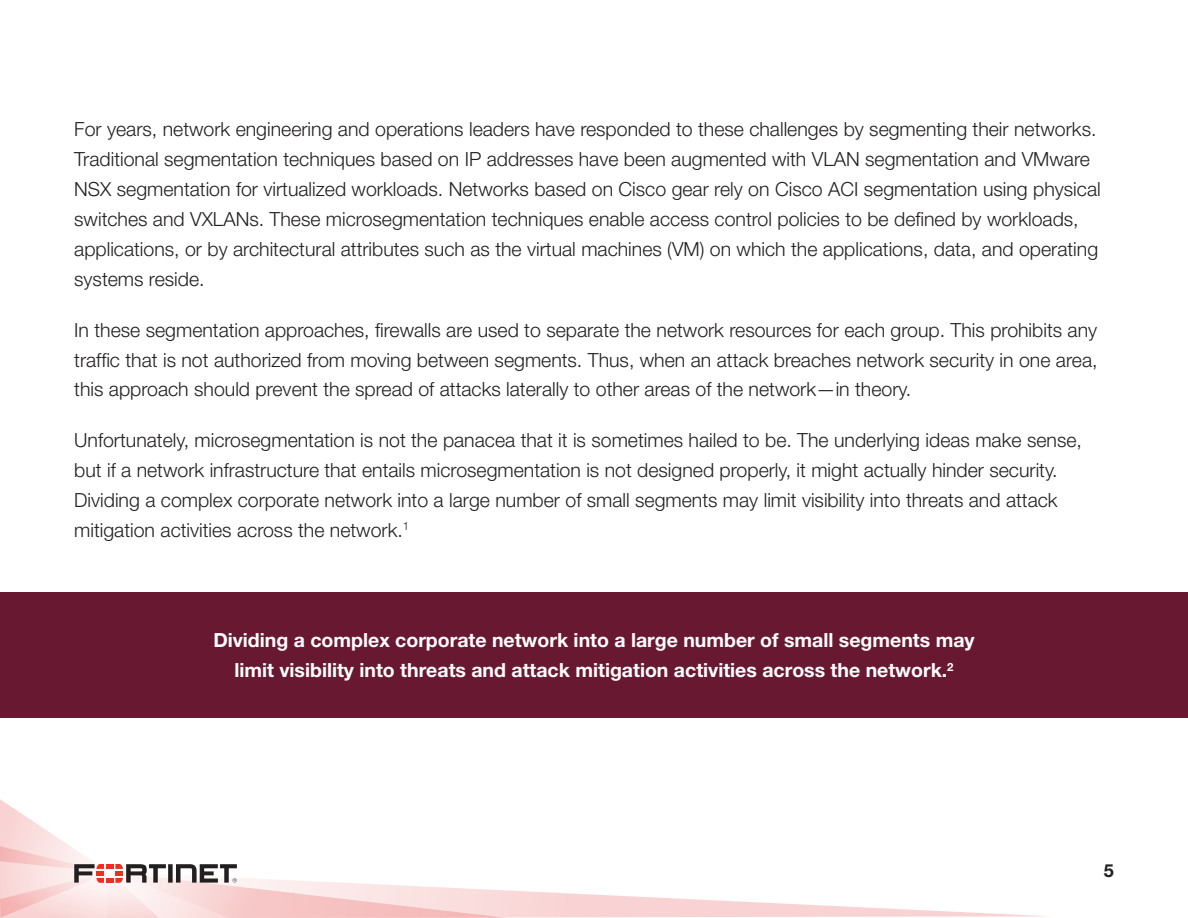
<style>
.page{position:relative;width:1188px;height:918px;background:#fff}
.page>*{position:absolute;margin:0;border:0;box-sizing:border-box;transform-origin:0 0}
.t1{font:300 19.5px/30px "Helvetica Neue LT Pro";color:#231f20}
.t2{font:700 19.5px/30px "Helvetica Neue LT Pro";color:#fff;text-align:center}
.t3{font:700 18px "Helvetica Neue LT Pro";color:#231f20}
</style>
<div class="page">
<div style="left:0;top:593px;width:1188px;height:125px;background:#691831"></div>
<svg style="left:0;top:799px;width:1048px;height:119px"></svg>
<p class="t1" style="left:74px;top:114px;width:1028px">For years, network engineering and operations leaders have responded to these challenges by segmenting their networks.<br>Traditional segmentation techniques based on IP addresses have been augmented with VLAN segmentation and VMware NSX segmentation for virtualized workloads. Networks based on Cisco gear rely on Cisco ACI segmentation using physical switches and VXLANs. These microsegmentation techniques enable access control policies to be defined by workloads, applications, or by architectural attributes such as the virtual machines (VM) on which the applications, data, and operating systems reside.</p>
<p class="t1" style="left:74px;top:314px;width:1025px;text-align:justify">In these segmentation approaches, firewalls are used to separate the network resources for each group. This prohibits any traffic that is not authorized from moving between segments. Thus, when an attack breaches network security in one area, this approach should prevent the spread of attacks laterally to other areas of the network—in theory.</p>
<p class="t1" style="left:74px;top:424px;width:1009px">Unfortunately, microsegmentation is not the panacea that it is sometimes hailed to be. The underlying ideas make sense, but if a network infrastructure that entails microsegmentation is not designed properly, it might actually hinder security.<br>Dividing a complex corporate network into a large number of small segments may limit visibility into threats and attack mitigation activities across the network.<sup>1</sup></p>
<p class="t2" style="left:213px;top:625px;width:763px">Dividing a complex corporate network into a large number of small segments may limit visibility into threats and attack mitigation activities across the network.<sup>2</sup></p>
<p class="t3" style="left:1104px;top:859px;width:12px">5</p>
</div>
